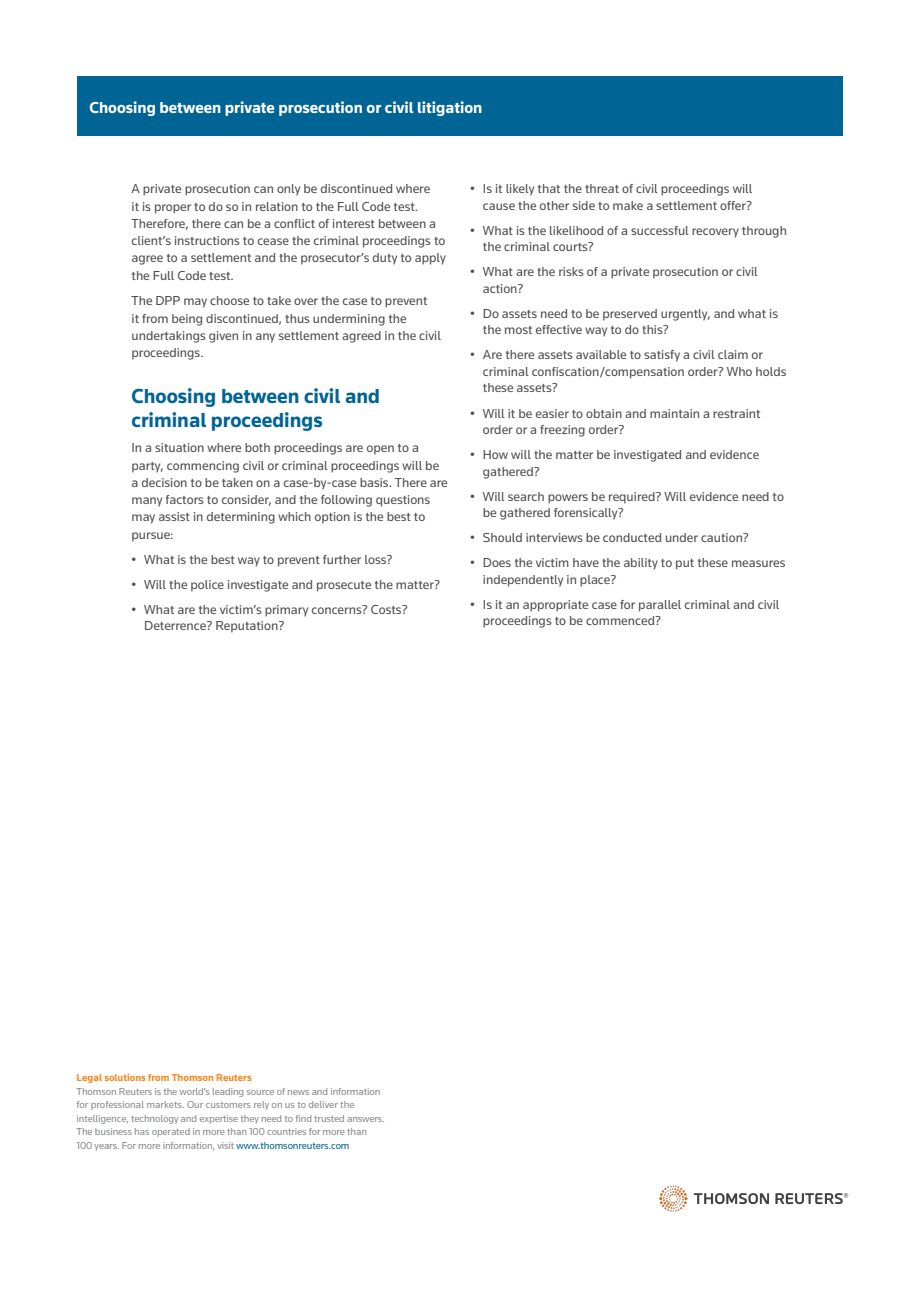
<style>
.page{position:relative;width:919px;height:1289px;background:#fff}
.page>*{position:absolute;margin:0;border:0;box-sizing:border-box;transform-origin:0 0}
.t1{font:700 21px/24px "Knowledge";color:#006494}
.t2{font:700 16.5px "Knowledge";color:#fff}
.t3{font:13.5px/17.2px "Knowledge";color:#4b4c4d}
.t4{font:10.5px/13.5px "Knowledge";letter-spacing:-.01em;color:#86888b}
.t5{font:700 10.5px "Knowledge";color:#f6891f}
.s1{color:#006494}
</style>
<div class="page">
<div style="left:77px;top:77px;width:765px;height:59px;background:#006494"></div>
<img style="left:659px;top:1185px;width:190px;height:27px">
<p class="t2" style="left:89px;top:97px;width:394px">Choosing between private prosecution or civil litigation</p>
<p class="t3" style="left:131px;top:180px;width:316px">A private prosecution can only be discontinued where<br>it is proper to do so in relation to the Full Code test.<br>Therefore, there can be a conflict of interest between a client’s instructions to cease the criminal proceedings to agree to a settlement and the prosecutor’s duty to apply the Full Code test.</p>
<p class="t3" style="left:131px;top:292px;width:311px">The DPP may choose to take over the case to prevent<br>it from being discontinued, thus undermining the undertakings given in any settlement agreed in the civil proceedings.</p>
<h1 class="t1" style="left:131px;top:383px;width:250px">Choosing between civil and criminal proceedings</h1>
<p class="t3" style="left:131px;top:439px;width:318px">In a situation where both proceedings are open to a party, commencing civil or criminal proceedings will be a decision to be taken on a case-by-case basis. There are many factors to consider, and the following questions may assist in determining which option is the best to pursue:</p>
<p class="t3" style="left:131px;top:550px;width:262px">• What is the best way to prevent further loss?</p>
<p class="t3" style="left:131px;top:575px;width:310px">• Will the police investigate and prosecute the matter?</p>
<p class="t3" style="left:144px;top:600px;width:265px;line-height:16.5px;text-indent:-13px">• What are the victim’s primary concerns? Costs?<br>Deterrence? Reputation?</p>
<p class="t3" style="left:470px;top:180px;width:284px;line-height:16.5px;text-align:right">• Is it likely that the threat of civil proceedings will cause the other side to make a settlement offer?</p>
<p class="t3" style="left:483px;top:222px;width:305px;line-height:16.5px;text-indent:-13px">• What is the likelihood of a successful recovery through the criminal courts?</p>
<p class="t3" style="left:483px;top:263px;width:276px;line-height:16.5px;text-indent:-13px">• What are the risks of a private prosecution or civil action?</p>
<p class="t3" style="left:483px;top:305px;width:297px;line-height:16.5px;text-indent:-13px">• Do assets need to be preserved urgently, and what is the most effective way to do this?</p>
<p class="t3" style="left:483px;top:346px;width:305px;line-height:16.5px;text-indent:-13px">• Are there assets available to satisfy a civil claim or criminal confiscation/compensation order? Who holds these assets?</p>
<p class="t3" style="left:483px;top:404px;width:279px;line-height:16.5px;text-indent:-13px">• Will it be easier to obtain and maintain a restraint order or a freezing order?</p>
<p class="t3" style="left:483px;top:446px;width:278px;line-height:16.5px;text-indent:-13px">• How will the matter be investigated and evidence gathered?</p>
<p class="t3" style="left:483px;top:487px;width:302px;line-height:16.5px;text-indent:-13px">• Will search powers be required? Will evidence need to be gathered forensically?</p>
<p class="t3" style="left:470px;top:528px;width:280px">• Should interviews be conducted under caution?</p>
<p class="t3" style="left:483px;top:554px;width:304px;line-height:16.5px;text-indent:-13px">• Does the victim have the ability to put these measures independently in place?</p>
<p class="t3" style="left:483px;top:595px;width:298px;line-height:16.5px;text-indent:-13px">• Is it an appropriate case for parallel criminal and civil proceedings to be commenced?</p>
<p class="t5" style="left:77px;top:1071px;width:177px">Legal solutions from Thomson Reuters</p>
<p class="t4" style="left:77px;top:1084px;width:310px">Thomson Reuters is the world’s leading source of news and information for professional markets. Our customers rely on us to deliver the intelligence, technology and expertise they need to find trusted answers.<br>The business has operated in more than 100 countries for more than 100 years. For more information, visit <span class="s1">www.thomsonreuters.com</span></p>
</div>
